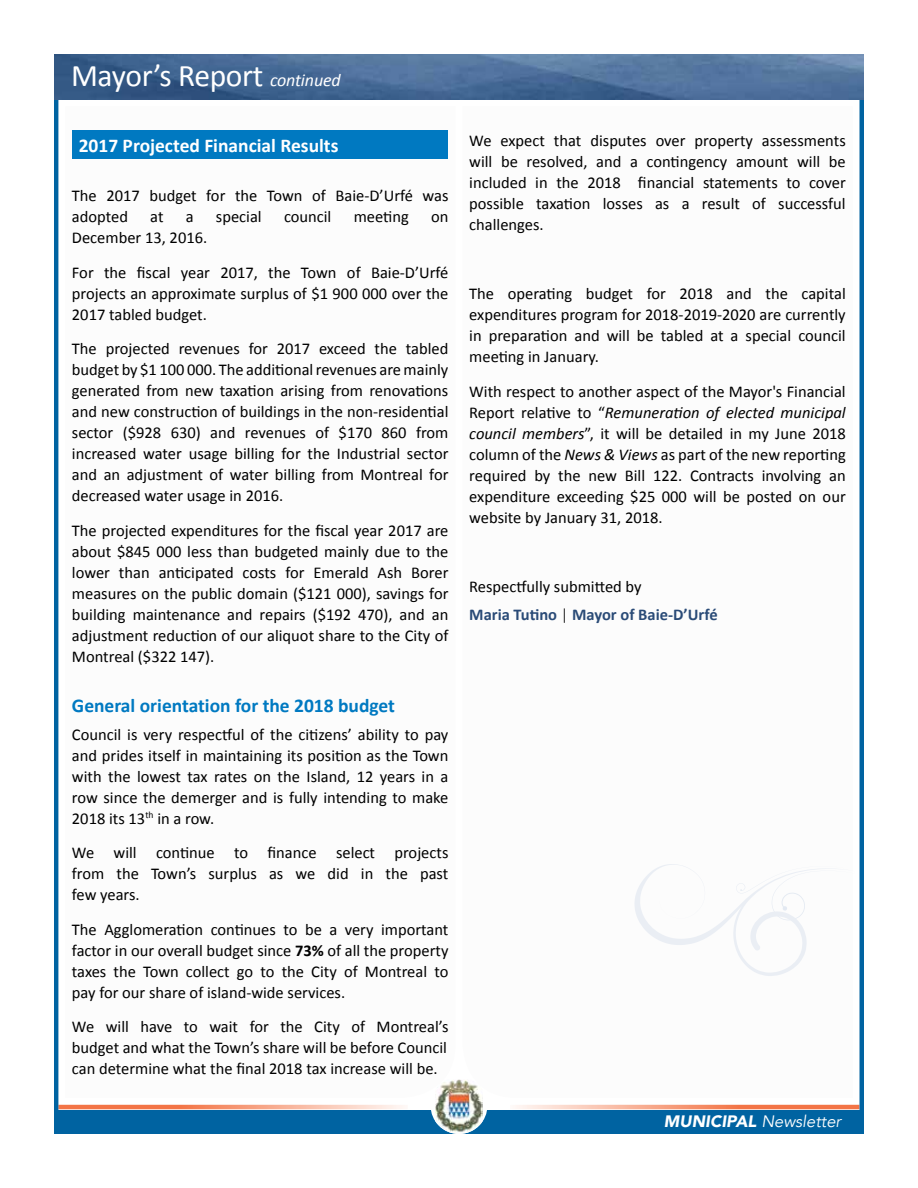
<style>
.page{position:relative;width:918px;height:1188px;background:#fff}
.page>*{position:absolute;margin:0;border:0;box-sizing:border-box;transform-origin:0 0}
.t1{font:31.5px "Calibri";letter-spacing:-.01em;color:#fff}
.t2{font:700 19.5px "Calibri";color:#0079c1}
.t3{font:700 19.5px "Calibri";color:#fff}
.t4{font:16.5px/21px "Calibri";color:#000;text-align:justify}
.t5{font:700 16.5px/27.8px "Calibri";color:#2a4b77}
.t6{font:italic 16.5px "Avenir";color:#fff}
.s1{font-style:italic;font-size:18px}
.s2{font-weight:700}
.s3{font-style:italic}
.s4{font-weight:400;color:#000}
.s5{font-weight:300;color:#000}
.s6{font-weight:900}
</style>
<div class="page">
<svg style="left:515px;top:1105px;width:344px;height:4px"></svg>
<svg style="left:58px;top:1105px;width:346px;height:4px"></svg>
<div style="left:54px;top:1111px;width:810px;height:23px;background:#0063a1"></div>
<hr style="left:860px;top:88px;width:4px;height:1026px;background:#0063a1">
<hr style="left:54px;top:88px;width:4px;height:1024px;background:#0063a1">
<img style="left:54px;top:54px;width:810px;height:45px">
<div style="left:431px;top:1077px;width:56px;height:57px;background:#fff;border-radius:50%"></div>
<img style="left:435px;top:1080px;width:48px;height:54px">
<div style="left:72px;top:131px;width:376px;height:28px;background:#0079c1"></div>
<svg style="left:634px;top:864px;width:199px;height:112px"></svg>
<h1 class="t1" style="left:71px;top:56px;width:271px">Mayor’s Report <span class="s1">continued</span></h1>
<p class="t3" style="left:79px;top:133px;width:261px">2017 Projected Financial Results</p>
<p class="t4" style="left:72px;top:185px;width:378px">The 2017 budget for the Town of Baie-D’Urfé was adopted</p>
<p class="t4" style="left:150px;top:206px;width:15px">at</p>
<p class="t4" style="left:186px;top:206px;width:9px">a</p>
<p class="t4" style="left:216px;top:206px;width:47px">special</p>
<p class="t4" style="left:284px;top:206px;width:49px">council</p>
<p class="t4" style="left:354px;top:206px;width:57px">meeting</p>
<p class="t4" style="left:431px;top:206px;width:19px">on</p>
<p class="t4" style="left:72px;top:220px;width:378px;line-height:34.5px">December 13, 2016.<br>For the fiscal year 2017, the Town of Baie-D’Urfé</p>
<p class="t4" style="left:72px;top:283px;width:378px">projects an approximate surplus of $1 900 000 over the<br>2017 tabled budget.</p>
<p class="t4" style="left:72px;top:338px;width:378px">The projected revenues for 2017 exceed the tabled budget by $1 100 000. The additional revenues are mainly generated from new taxation arising from renovations and new construction of buildings in the non-residential sector ($928 630) and revenues of $170 860 from increased water usage billing for the Industrial sector and an adjustment of water billing from Montreal for decreased water usage in 2016.</p>
<p class="t4" style="left:72px;top:520px;width:378px">The projected expenditures for the fiscal year 2017 are about $845 000 less than budgeted mainly due to the lower than anticipated costs for Emerald Ash Borer measures on the public domain ($121 000), savings for building maintenance and repairs ($192 470), and an adjustment reduction of our aliquot share to the City of Montreal ($322 147).</p>
<p class="t2" style="left:72px;top:693px;width:325px">General orientation for the 2018 budget</p>
<p class="t4" style="left:72px;top:724px;width:378px">Council is very respectful of the citizens’ ability to pay and prides itself in maintaining its position as the Town with the lowest tax rates on the Island, 12 years in a row since the demerger and is fully intending to make 2018 its 13<sup>th</sup> in a row.</p>
<p class="t4" style="left:72px;top:842px;width:378px">We will continue to finance select projects from the Town’s surplus as we did in the past few years.</p>
<p class="t4" style="left:72px;top:919px;width:378px">The Agglomeration continues to be a very important factor in our overall budget since <span class="s2">73%</span> of all the property taxes the Town collect go to the City of Montreal to pay for our share of island-wide services.</p>
<p class="t4" style="left:72px;top:1016px;width:378px">We will have to wait for the City of Montreal’s budget and what the Town’s share will be before Council can determine what the final 2018 tax increase will be.</p>
<p class="t4" style="left:469px;top:130px;width:378px">We expect that disputes over property assessments will be resolved, and a contingency amount will be included in the 2018 financial statements to cover possible taxation losses as a result of successful challenges.</p>
<p class="t4" style="left:469px;top:283px;width:378px">The operating budget for 2018 and the capital expenditures program for 2018-2019-2020 are currently in preparation and will be tabled at a special council meeting in January.</p>
<p class="t4" style="left:469px;top:381px;width:378px">With respect to another aspect of the Mayor's Financial Report relative to “<span class="s3">Remuneration of elected municipal council members</span>”, it will be detailed in my June 2018 column of the <span class="s3">News &amp; Views</span> as part of the new reporting required by the new Bill 122. Contracts involving an expenditure exceeding $25 000 will be posted on our website by January 31, 2018.</p>
<p class="t5" style="left:469px;top:572px;width:250px"><span class="s4">Respectfully submitted by<br></span>Maria Tutino <span class="s5">|</span> Mayor of Baie-D’Urfé</p>
<p class="t6" style="left:664px;top:1112px;width:179px"><span class="s6">MUNICIPAL</span> Newsletter</p>
</div>
